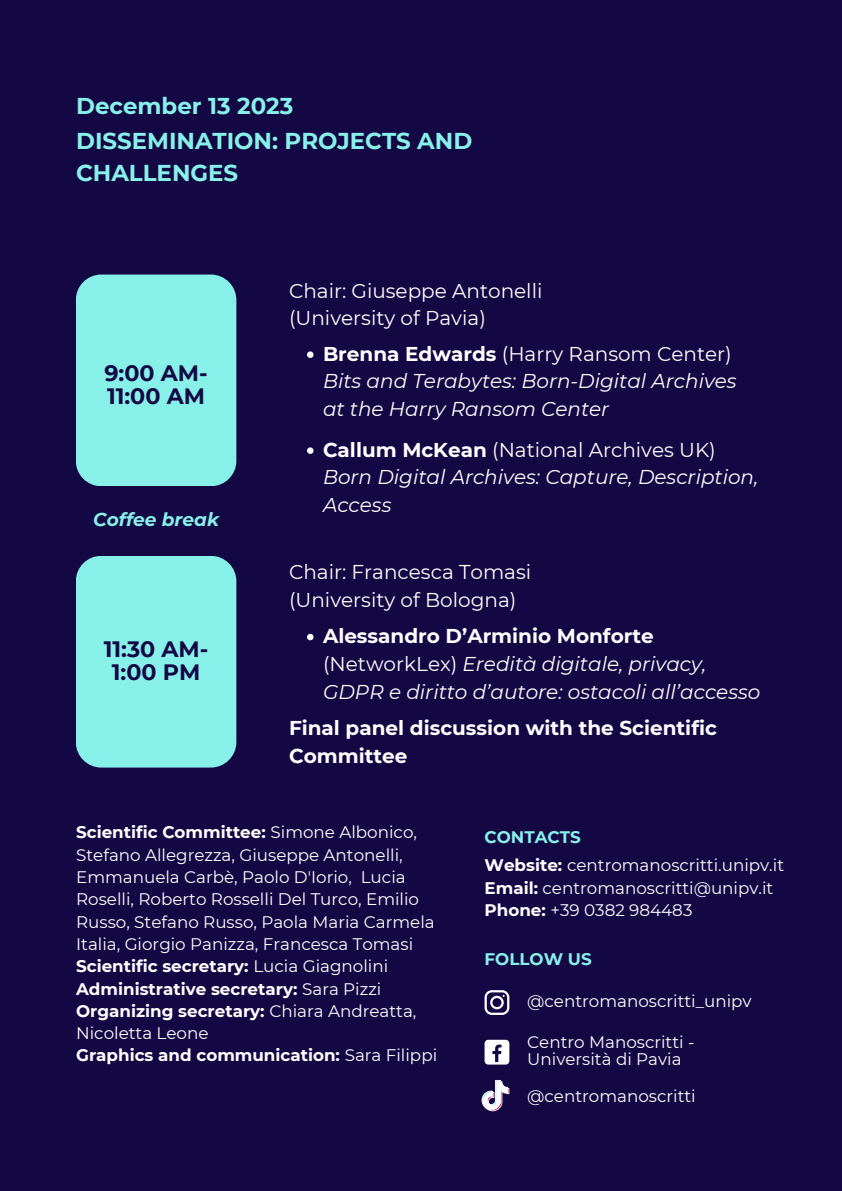
<style>
.page{position:relative;width:842px;height:1191px;background:#fff}
.page>*{position:absolute;margin:0;border:0;box-sizing:border-box;transform-origin:0 0}
.t1{font:700 23px/31.4px "Montserrat";color:#87f1e9}
.t2{font:700 22.2px "Montserrat";color:#140844}
.t3{font:italic 20px/27.4px "Montserrat";color:#fff}
.t4{font:20px "Montserrat";color:#fff}
.t5{font:700 20px/28px "Montserrat";color:#fff}
.t6{font:italic 700 18.6px "Montserrat";color:#87f1e9}
.t7{font:16.8px/22.4px "Montserrat";color:#fff}
.t8{font:700 16.8px "Montserrat";color:#fff}
.t9{font:700 16.8px "Montserrat";color:#87f1e9}
.s1{font-weight:700;font-style:normal}
.s2{font-style:normal}
.s3{font-weight:700}
.s4{font-weight:400}
</style>
<div class="page">
<div style="left:0;top:0;width:841px;height:1190px;background:#140844"></div>
<svg style="left:484px;top:990px;width:25px;height:25px"></svg>
<div style="left:484px;top:1040px;width:25px;height:25px;background:#fff;border-radius:4px"></div>
<svg style="left:492px;top:1045px;width:9px;height:17px"></svg>
<svg style="left:481px;top:1080px;width:28px;height:31px"></svg>
<div style="left:76px;top:275px;width:160px;height:211px;background:#87f1e9;border-radius:25px"></div>
<div style="left:76px;top:556px;width:160px;height:212px;background:#87f1e9;border-radius:25px"></div>
<svg style="left:307px;top:351px;width:6px;height:7px"></svg>
<svg style="left:307px;top:447px;width:6px;height:7px"></svg>
<svg style="left:307px;top:634px;width:6px;height:6px"></svg>
<p class="t1" style="left:76px;top:90px;width:219px">December 13 2023</p>
<p class="t1" style="left:76px;top:125px;width:397px">DISSEMINATION: PROJECTS AND<br>CHALLENGES</p>
<p class="t2" style="left:104px;top:360px;width:105px">9:00 AM-</p>
<p class="t2" style="left:107px;top:382px;width:100px">11:00 AM</p>
<p class="t6" style="left:93px;top:508px;width:127px">Coffee break</p>
<p class="t2" style="left:104px;top:636px;width:106px">11:30 AM-</p>
<p class="t2" style="left:112px;top:658px;width:90px">1:00 PM</p>
<p class="t4" style="left:289px;top:279px;width:255px">Chair: Giuseppe Antonelli</p>
<p class="t4" style="left:289px;top:306px;width:198px">(University of Pavia)</p>
<p class="t3" style="left:323px;top:340px;width:415px"><span class="s1">Brenna Edwards</span> <span class="s2">(Harry Ransom Center)<br></span>Bits and Terabytes: Born-Digital Archives at the Harry Ransom Center</p>
<p class="t3" style="left:323px;top:436px;width:437px"><span class="s1">Callum McKean</span> <span class="s2">(National Archives UK)<br></span>Born Digital Archives: Capture, Description,<br>Access</p>
<p class="t4" style="left:289px;top:560px;width:244px">Chair: Francesca Tomasi</p>
<p class="t4" style="left:289px;top:588px;width:229px">(University of Bologna)</p>
<p class="t3" style="left:323px;top:622px;width:439px;line-height:28px"><span class="s1">Alessandro D’Arminio Monforte </span><span class="s2">(NetworkLex)</span> Eredità digitale, privacy,<br>GDPR e diritto d’autore: ostacoli all’accesso</p>
<p class="t5" style="left:289px;top:714px;width:429px">Final panel discussion with the Scientific<br>Committee</p>
<p class="t7" style="left:76px;top:821px;width:360px"><span class="s3">Scientific Committee:</span> Simone Albonico, Stefano Allegrezza, Giuseppe Antonelli, Emmanuela Carbè, Paolo D'Iorio, Lucia Roselli, Roberto Rosselli Del Turco, Emilio Russo, Stefano Russo, Paola Maria Carmela Italia, Giorgio Panizza, Francesca Tomasi</p>
<p class="t8" style="left:76px;top:956px;width:313px">Scientific secretary: <span class="s4">Lucia Giagnolini</span></p>
<p class="t8" style="left:76px;top:978px;width:307px">Administrative secretary: <span class="s4">Sara Pizzi</span></p>
<p class="t7" style="left:76px;top:1000px;width:342px"><span class="s3">Organizing secretary:</span> Chiara Andreatta,<br>Nicoletta Leone</p>
<p class="t8" style="left:76px;top:1045px;width:362px">Graphics and communication: <span class="s4">Sara Filippi</span></p>
<p class="t9" style="left:484px;top:826px;width:98px">CONTACTS</p>
<p class="t7" style="left:484px;top:854px;width:301px"><span class="s3">Website:</span> centromanoscritti.unipv.it</p>
<p class="t7" style="left:484px;top:877px;width:290px"><span class="s3">Email:</span> centromanoscritti@unipv.it</p>
<p class="t7" style="left:484px;top:899px;width:209px"><span class="s3">Phone:</span> +39 0382 984483</p>
<p class="t9" style="left:484px;top:949px;width:109px">FOLLOW US</p>
<p class="t7" style="left:527px;top:990px;width:226px">@centromanoscritti_unipv</p>
<p class="t7" style="left:527px;top:1031px;width:169px">Centro Manoscritti -</p>
<p class="t7" style="left:527px;top:1048px;width:156px">Università di Pavia</p>
<p class="t7" style="left:527px;top:1085px;width:170px">@centromanoscritti</p>
</div>
